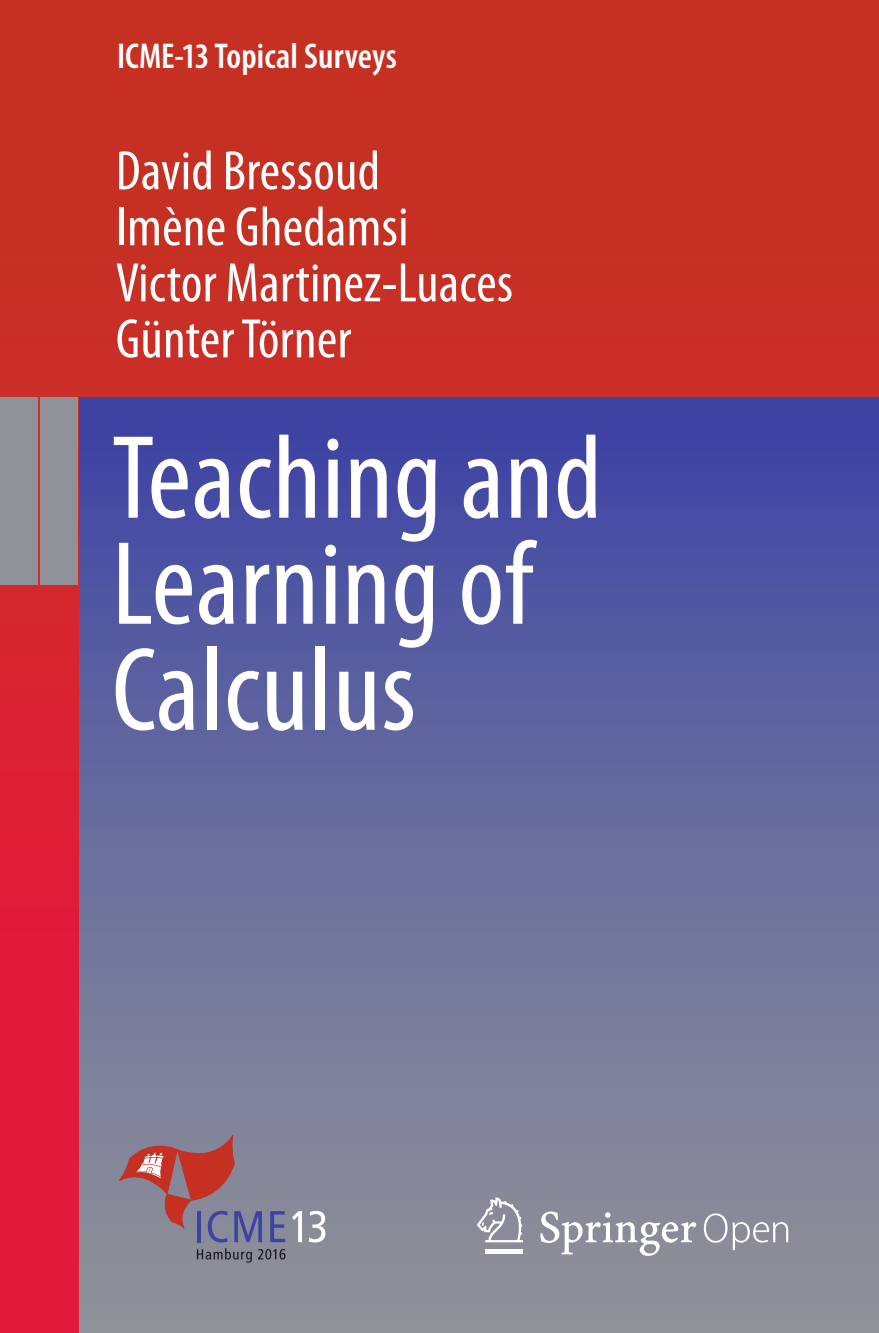
<style>
.page{position:relative;width:879px;height:1333px;background:#fff}
.page>*{position:absolute;margin:0;border:0;box-sizing:border-box;transform-origin:0 0}
.t1{font:condensed 120px/106px "Fpvnyv Khsjxt Myriad Pro";letter-spacing:.005em;color:#fff}
.t2{font:condensed 56px/56px "Fpvnyv Khsjxt Myriad Pro";letter-spacing:.005em;color:#fff}
.t3{font:600 condensed 36px "Lhbfpk Ljkgsk Myriad Pro";letter-spacing:.005em;color:#fff}
</style>
<div class="page">
<div style="left:0;top:0;width:879px;height:1332px;background:#e2193a"></div>
<div style="left:0;top:0;width:879px;height:691px;background:#c53022"></div>
<div style="left:79px;top:397px;width:800px;height:935px;background:#3e43a3"></div>
<div style="left:0;top:397px;width:38px;height:187px;background:#8f9198"></div>
<div style="left:79px;top:437px;width:800px;height:895px;background:linear-gradient(to bottom,#4249a4,#949697)"></div>
<div style="left:40px;top:397px;width:37px;height:187px;background:#8f9198"></div>
<svg style="left:270px;top:1211px;width:15px;height:31px"></svg>
<svg style="left:292px;top:1211px;width:10px;height:31px"></svg>
<svg style="left:309px;top:1210px;width:16px;height:32px"></svg>
<svg style="left:197px;top:1248px;width:55px;height:14px"></svg>
<svg style="left:258px;top:1248px;width:27px;height:11px"></svg>
<svg style="left:118px;top:1134px;width:144px;height:108px"></svg>
<svg style="left:477px;top:1196px;width:46px;height:46px"></svg>
<hr style="left:485px;top:1249px;width:38px;height:4px;background:#fff">
<svg style="left:540px;top:1211px;width:156px;height:44px"></svg>
<svg style="left:704px;top:1213px;width:84px;height:36px"></svg>
<p class="t3" style="left:117px;top:43px;width:281px">ICME-13 Topical Surveys</p>
<p class="t2" style="left:116px;top:148px;width:399px">David Bressoud<br>Imène Ghedamsi<br>Victor Martinez-Luaces<br>Günter Törner</p>
<h1 class="t1" style="left:112px;top:436px;width:491px">Teaching and<br>Learning of<br>Calculus</h1>
</div>
